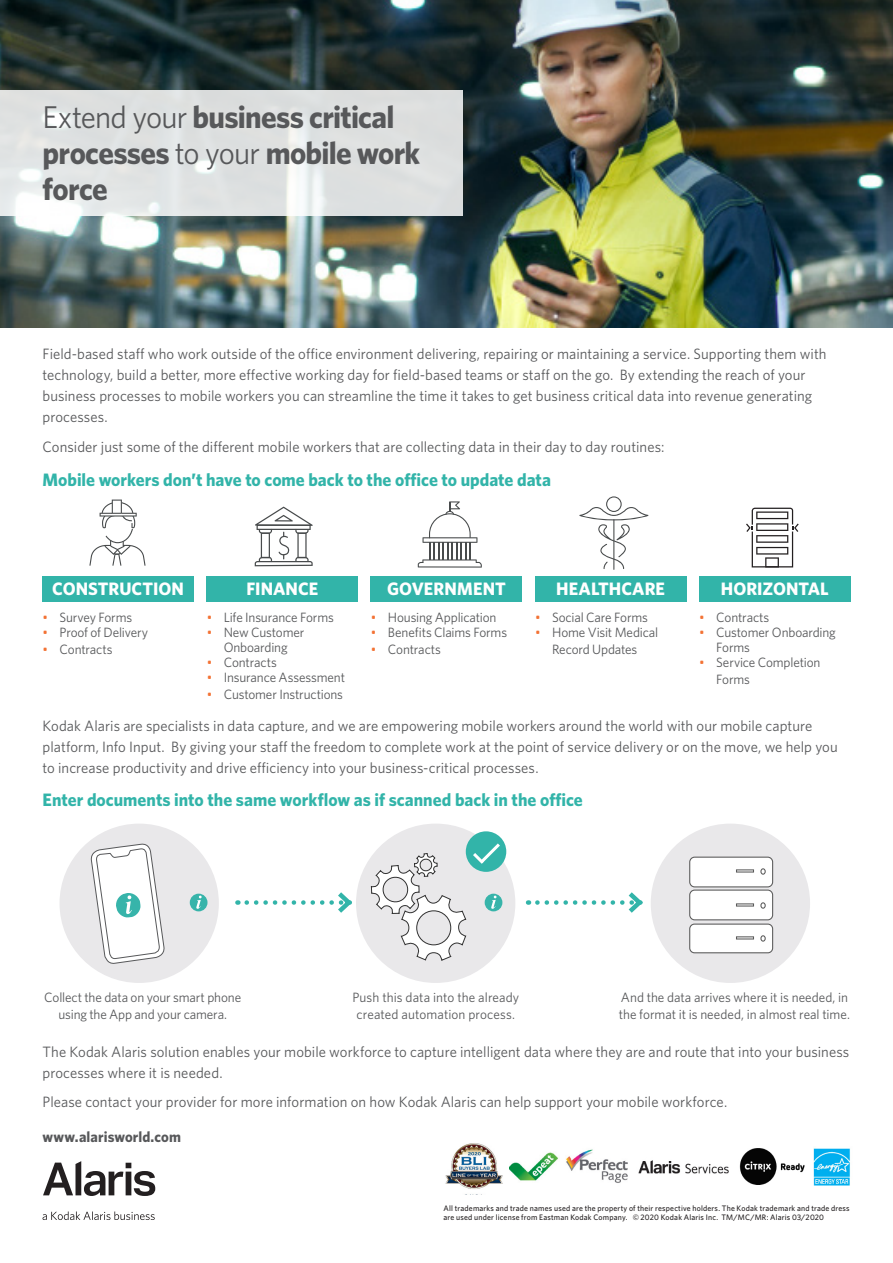
<style>
.page{position:relative;width:893px;height:1263px;background:#fff}
.page>*{position:absolute;margin:0;border:0;box-sizing:border-box;transform-origin:0 0}
.t1{font:700 31.5px/36px "Whitney K";letter-spacing:-.025em;color:#57585a}
.t2{font:700 18px "Whitney K";color:#32b4a9}
.t3{font:700 18px "Whitney K";color:#fff}
.t4{font:15px/21px "Whitney K";letter-spacing:.005em;color:#57585a}
.t5{font:700 15px "Whitney K";letter-spacing:.005em;color:#57585a}
.t6{font:13.5px/16.5px "Whitney K";letter-spacing:-.01em;color:#57585a;text-align:center}
.t7{font:500 7.95px/9.8px "Whitney K";letter-spacing:.025em;color:#231f20}
.s1{font-weight:400}
.s2{color:#f37234}
</style>
<div class="page">
<img style="left:0;top:0;width:893px;height:327px">
<svg style="left:0;top:91px;width:463px;height:125px;background:#e0e3e3"></svg>
<svg style="left:43px;top:1161px;width:112px;height:35px"></svg>
<svg style="left:43px;top:1211px;width:112px;height:9px"></svg>
<img style="left:739px;top:1148px;width:66px;height:37px">
<img style="left:813px;top:1148px;width:37px;height:38px">
<img style="left:638px;top:1160px;width:91px;height:14px">
<img style="left:509px;top:1149px;width:119px;height:34px">
<img style="left:445px;top:1143px;width:58px;height:46px">
<div style="left:60px;top:824px;width:159px;height:159px;background:#e9e8ea;border-radius:50%"></div>
<div style="left:356px;top:824px;width:159px;height:159px;background:#e9e8ea;border-radius:50%"></div>
<div style="left:651px;top:824px;width:159px;height:159px;background:#e9e8ea;border-radius:50%"></div>
<div style="left:190px;top:894px;width:17px;height:17px;background:#37b4aa;border-radius:50%"></div>
<svg style="left:196px;top:896px;width:6px;height:13px"></svg>
<div style="left:690px;top:857px;width:83px;height:30px;background:#fff;border-radius:5px"></div>
<div style="left:689px;top:857px;width:84px;height:30px;border:1px solid #595959;border-radius:5px"></div>
<div style="left:760px;top:868px;width:6px;height:7px;border:1px solid #595959;border-radius:50%"></div>
<div style="left:689px;top:889px;width:84px;height:31px;background:#fff;border:1px solid #595959;border-radius:5px"></div>
<div style="left:760px;top:902px;width:6px;height:7px;border:1px solid #595959;border-radius:50%"></div>
<div style="left:690px;top:924px;width:83px;height:29px;background:#fff;border-radius:5px"></div>
<div style="left:689px;top:923px;width:84px;height:30px;border:1px solid #595959;border-radius:5px"></div>
<div style="left:760px;top:935px;width:6px;height:7px;border:1px solid #595959;border-radius:50%"></div>
<div style="left:736px;top:936px;width:18px;height:3px;border:1px solid #595959"></div>
<svg style="left:247px;top:892px;width:105px;height:21px"></svg>
<svg style="left:537px;top:892px;width:106px;height:21px"></svg>
<div style="left:466px;top:831px;width:40px;height:41px;background:#32b4a9;border-radius:50%"></div>
<svg style="left:371px;top:840px;width:132px;height:121px"></svg>
<svg style="left:90px;top:843px;width:75px;height:121px"></svg>
<div style="left:43px;top:576px;width:151px;height:25px;background:#32b4a9"></div>
<div style="left:207px;top:576px;width:151px;height:25px;background:#32b4a9"></div>
<div style="left:371px;top:576px;width:151px;height:25px;background:#32b4a9"></div>
<div style="left:535px;top:576px;width:151px;height:25px;background:#32b4a9"></div>
<div style="left:699px;top:576px;width:151px;height:25px;background:#32b4a9"></div>
<svg style="left:746px;top:508px;width:53px;height:59px"></svg>
<svg style="left:89px;top:500px;width:57px;height:66px"></svg>
<svg style="left:255px;top:507px;width:58px;height:59px"></svg>
<svg style="left:418px;top:501px;width:64px;height:67px"></svg>
<svg style="left:579px;top:496px;width:69px;height:73px"></svg>
<hr style="left:613px;top:519px;width:1px;height:51px;background:#484b4c">
<p class="t1" style="left:43px;top:98px;width:379px"><span class="s1">Extend your</span> business critical processes <span class="s1">to your</span> mobile work force</p>
<p class="t4" style="left:43px;top:343px;width:785px">Field-based staff who work outside of the office environment delivering, repairing or maintaining a service. Supporting them with technology, build a better, more effective working day for field-based teams or staff on the go. By extending the reach of your business processes to mobile workers you can streamline the time it takes to get business critical data into revenue generating processes.</p>
<p class="t4" style="left:43px;top:436px;width:623px">Consider just some of the different mobile workers that are collecting data in their day to day routines:</p>
<p class="t2" style="left:43px;top:468px;width:510px">Mobile workers don’t have to come back to the office to update data</p>
<p class="t3" style="left:52px;top:578px;width:133px">CONSTRUCTION</p>
<p class="t3" style="left:246px;top:578px;width:73px">FINANCE</p>
<p class="t3" style="left:387px;top:578px;width:120px">GOVERNMENT</p>
<p class="t3" style="left:556px;top:578px;width:110px">HEALTHCARE</p>
<p class="t3" style="left:721px;top:578px;width:110px">HORIZONTAL</p>
<p class="t6" style="left:43px;top:609px;width:91px"><span class="s2">•</span> Survey Forms</p>
<p class="t6" style="left:43px;top:624px;width:107px"><span class="s2">•</span> Proof of Delivery</p>
<p class="t6" style="left:43px;top:641px;width:72px"><span class="s2">•</span> Contracts</p>
<p class="t6" style="left:207px;top:609px;width:129px"><span class="s2">•</span> Life Insurance Forms</p>
<p class="t6" style="left:207px;top:625px;width:99px;line-height:15px"><span class="s2">•</span> New Customer<br>Onboarding</p>
<p class="t6" style="left:207px;top:654px;width:72px"><span class="s2">•</span> Contracts</p>
<p class="t6" style="left:207px;top:669px;width:140px"><span class="s2">•</span> Insurance Assessment</p>
<p class="t6" style="left:207px;top:686px;width:138px"><span class="s2">•</span> Customer Instructions</p>
<p class="t6" style="left:371px;top:609px;width:127px"><span class="s2">•</span> Housing Application</p>
<p class="t6" style="left:371px;top:624px;width:138px"><span class="s2">•</span> Benefits Claims Forms</p>
<p class="t6" style="left:371px;top:641px;width:72px"><span class="s2">•</span> Contracts</p>
<p class="t6" style="left:535px;top:609px;width:114px"><span class="s2">•</span> Social Care Forms</p>
<p class="t6" style="left:535px;top:624px;width:125px"><span class="s2">•</span> Home Visit Medical<br>Record Updates</p>
<p class="t6" style="left:699px;top:609px;width:72px"><span class="s2">•</span> Contracts</p>
<p class="t6" style="left:716px;top:625px;width:121px;line-height:15px;text-align:left;text-indent:-17px"><span class="s2">•</span> Customer Onboarding<br>Forms</p>
<p class="t6" style="left:716px;top:654px;width:106px;text-align:left;text-indent:-17px"><span class="s2">•</span> Service Completion<br>Forms</p>
<p class="t4" style="left:43px;top:714px;width:797px">Kodak Alaris are specialists in data capture, and we are empowering mobile workers around the world with our mobile capture platform, Info Input. By giving your staff the freedom to complete work at the point of service delivery or on the move, we help you to increase productivity and drive efficiency into your business-critical processes.</p>
<p class="t2" style="left:43px;top:789px;width:542px">Enter documents into the same workflow as if scanned back in the office</p>
<p class="t6" style="left:44px;top:989px;width:198px">Collect the data on your smart phone using the App and your camera.</p>
<p class="t6" style="left:352px;top:989px;width:168px">Push this data into the already created automation process.</p>
<p class="t6" style="left:619px;top:989px;width:233px;text-align:left">And the data arrives where it is needed, in the format it is needed, in almost real time.</p>
<p class="t4" style="left:43px;top:1041px;width:808px">The Kodak Alaris solution enables your mobile workforce to capture intelligent data where they are and route that into your business processes where it is needed.</p>
<p class="t4" style="left:43px;top:1091px;width:686px">Please contact your provider for more information on how Kodak Alaris can help support your mobile workforce.</p>
<p class="t5" style="left:43px;top:1127px;width:140px">www.alarisworld.com</p>
<p class="t7" style="left:444px;top:1203px;width:408px">All trademarks and trade names used are the property of their respective holders. The Kodak trademark and trade dress are used under license from Eastman Kodak Company. © 2020 Kodak Alaris Inc. TM/MC/MR: Alaris 03/2020</p>
</div>
